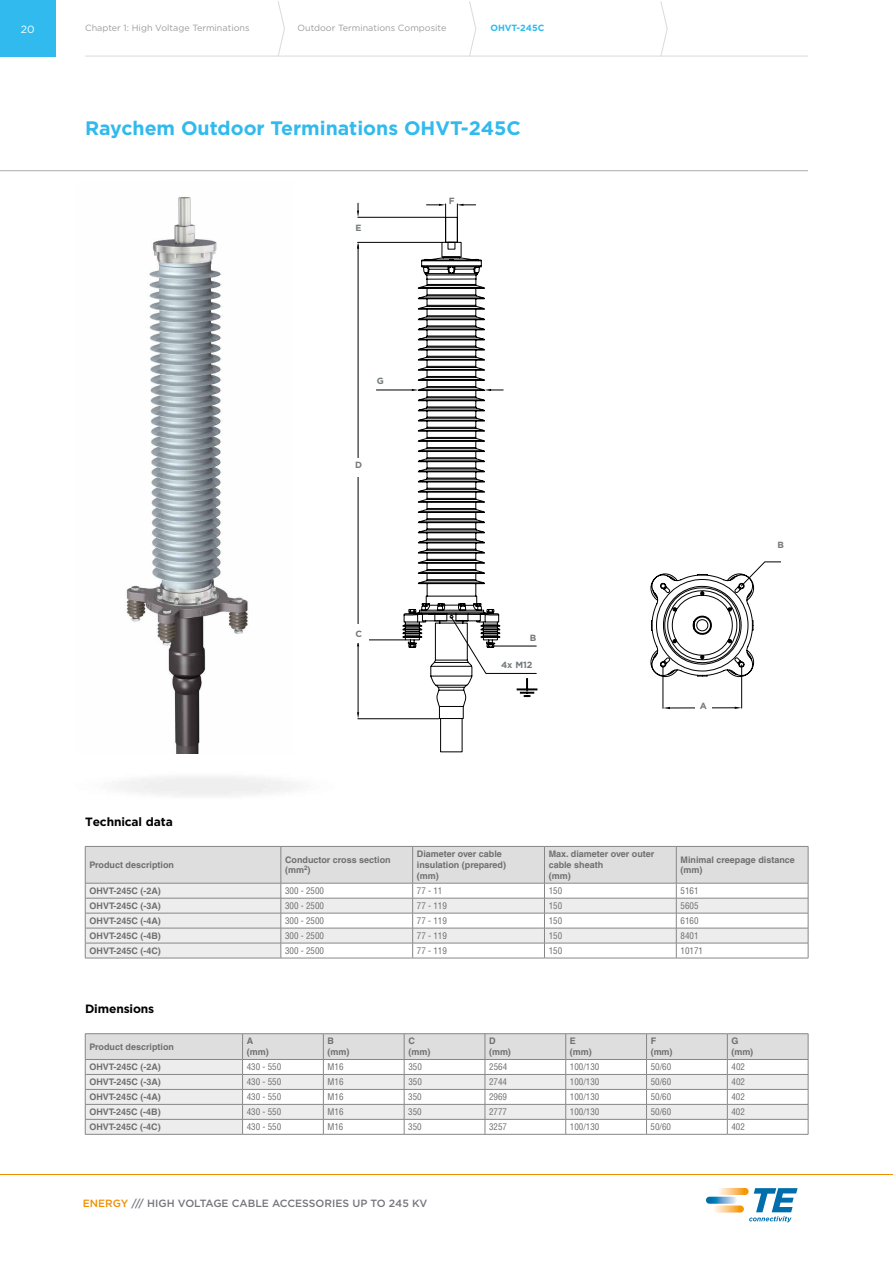
<style>
.page{position:relative;width:893px;height:1263px;background:#fff}
.page>*{position:absolute;margin:0;border:0;box-sizing:border-box;transform-origin:0 0}
.t1{font:700 19.5px "Gotham";color:#30baed}
.t2{font:700 12px "Gotham";letter-spacing:-.01em;color:#000}
.t3{font:500 10.5px "Gotham";color:#75767c}
.t4{font:10.5px "Gotham";color:#fff}
.t5{font:700 9px/10.8px "Helvetica LT Std";color:#706f6f}
.t6{font:condensed 9px "Helvetica LT Std";color:#706f6f}
.t7{font:9px "Gotham";color:#9d9d9c}
.t8{font:700 9px "Gotham";color:#73797c}
.t9{font:700 9px "Gotham";color:#30baed}
.s1{color:#f28e00}
</style>
<div class="page">
<div style="left:0;top:1px;width:55px;height:55px;background:#30baed"></div>
<hr style="left:85px;top:56px;width:723px;height:1px;background:#dadada">
<svg style="left:277px;top:1px;width:8px;height:56px"></svg>
<svg style="left:469px;top:1px;width:8px;height:56px"></svg>
<svg style="left:660px;top:1px;width:8px;height:56px"></svg>
<svg style="left:718px;top:1188px;width:31px;height:7px"></svg>
<svg style="left:713px;top:1205px;width:31px;height:7px"></svg>
<svg style="left:706px;top:1197px;width:31px;height:7px"></svg>
<svg style="left:749px;top:1188px;width:49px;height:34px"></svg>
<hr style="left:0;top:170px;width:808px;height:1px;background:#acabab">
<img style="left:126px;top:197px;width:122px;height:557px">
<svg style="left:85px;top:846px;width:724px;height:112px"></svg>
<hr style="left:85px;top:958px;width:196px;height:1px;background:#878787">
<hr style="left:281px;top:958px;width:132px;height:1px;background:#878787">
<hr style="left:413px;top:958px;width:131px;height:1px;background:#878787">
<hr style="left:544px;top:958px;width:132px;height:1px;background:#878787">
<hr style="left:676px;top:958px;width:132px;height:1px;background:#878787">
<hr style="left:85px;top:1033px;width:158px;height:1px;background:#878787">
<hr style="left:243px;top:1033px;width:80px;height:1px;background:#878787">
<hr style="left:323px;top:1033px;width:81px;height:1px;background:#878787">
<hr style="left:404px;top:1033px;width:81px;height:1px;background:#878787">
<hr style="left:485px;top:1033px;width:81px;height:1px;background:#878787">
<hr style="left:566px;top:1033px;width:80px;height:1px;background:#878787">
<hr style="left:646px;top:1033px;width:81px;height:1px;background:#878787">
<hr style="left:727px;top:1033px;width:81px;height:1px;background:#878787">
<hr style="left:85px;top:1134px;width:158px;height:1px;background:#878787">
<hr style="left:243px;top:1134px;width:80px;height:1px;background:#878787">
<hr style="left:323px;top:1134px;width:81px;height:1px;background:#878787">
<hr style="left:404px;top:1134px;width:81px;height:1px;background:#878787">
<hr style="left:485px;top:1134px;width:81px;height:1px;background:#878787">
<hr style="left:566px;top:1134px;width:80px;height:1px;background:#878787">
<hr style="left:646px;top:1134px;width:81px;height:1px;background:#878787">
<hr style="left:727px;top:1134px;width:81px;height:1px;background:#878787">
<svg style="left:85px;top:1034px;width:724px;height:100px"></svg>
<div style="left:445px;top:217px;width:13px;height:26px;border:1px solid #000"></div>
<div style="left:445px;top:204px;width:12px;height:39px;border:1px solid #000"></div>
<hr style="left:358px;top:646px;width:1px;height:66px;background:#000">
<hr style="left:358px;top:718px;width:81px;height:1px;background:#000">
<hr style="left:358px;top:640px;width:47px;height:1px;background:#000">
<svg style="left:357px;top:712px;width:2px;height:7px"></svg>
<hr style="left:358px;top:245px;width:1px;height:388px;background:#000">
<hr style="left:358px;top:217px;width:87px;height:1px;background:#000">
<svg style="left:357px;top:242px;width:2px;height:7px"></svg>
<hr style="left:358px;top:242px;width:84px;height:1px;background:#000">
<svg style="left:426px;top:204px;width:19px;height:2px"></svg>
<svg style="left:457px;top:204px;width:19px;height:2px"></svg>
<hr style="left:376px;top:390px;width:36px;height:1px;background:#000">
<svg style="left:357px;top:203px;width:2px;height:14px"></svg>
<svg style="left:402px;top:242px;width:136px;height:511px"></svg>
<div style="left:347px;top:458px;width:21px;height:18px;background:#fff"></div>
<div style="left:347px;top:624px;width:21px;height:19px;background:#fff"></div>
<svg style="left:650px;top:561px;width:131px;height:149px"></svg>
<div style="left:695px;top:702px;width:17px;height:17px;background:#fff"></div>
<p class="t4" style="left:21px;top:22px;width:15px">20</p>
<p class="t7" style="left:85px;top:22px;width:166px">Chapter 1: High Voltage Terminations</p>
<p class="t7" style="left:297px;top:22px;width:150px">Outdoor Terminations Composite</p>
<p class="t9" style="left:490px;top:22px;width:55px">OHVT-245C</p>
<h1 class="t1" style="left:85px;top:115px;width:437px">Raychem Outdoor Terminations OHVT-245C</h1>
<p class="t8" style="left:355px;top:222px;width:8px">E</p>
<p class="t8" style="left:377px;top:374px;width:9px">G</p>
<p class="t8" style="left:355px;top:459px;width:9px">D</p>
<p class="t8" style="left:355px;top:628px;width:8px">C</p>
<p class="t8" style="left:449px;top:195px;width:7px">F</p>
<p class="t8" style="left:530px;top:632px;width:8px">B</p>
<p class="t8" style="left:501px;top:659px;width:33px">4x M12</p>
<p class="t8" style="left:700px;top:700px;width:9px">A</p>
<p class="t8" style="left:777px;top:539px;width:8px">B</p>
<h2 class="t2" style="left:85px;top:814px;width:89px">Technical data</h2>
<p class="t5" style="left:89px;top:859px;width:86px">Product description</p>
<p class="t5" style="left:285px;top:854px;width:107px">Conductor cross section (mm<sup>2</sup>)</p>
<p class="t5" style="left:417px;top:848px;width:91px">Diameter over cable insulation (prepared) (mm)</p>
<p class="t5" style="left:549px;top:848px;width:107px">Max. diameter over outer cable sheath<br>(mm)</p>
<p class="t5" style="left:681px;top:854px;width:116px">Minimal creepage distance (mm)</p>
<p class="t5" style="left:89px;top:885px;width:73px">OHVT-245C (-2A)</p>
<p class="t6" style="left:285px;top:885px;width:40px">300 - 2500</p>
<p class="t6" style="left:417px;top:885px;width:27px">77 - 11</p>
<p class="t6" style="left:549px;top:885px;width:15px">150</p>
<p class="t6" style="left:681px;top:885px;width:19px">5161</p>
<p class="t5" style="left:89px;top:900px;width:73px">OHVT-245C (-3A)</p>
<p class="t6" style="left:285px;top:900px;width:40px">300 - 2500</p>
<p class="t6" style="left:417px;top:900px;width:31px">77 - 119</p>
<p class="t6" style="left:549px;top:900px;width:15px">150</p>
<p class="t6" style="left:681px;top:900px;width:19px">5605</p>
<p class="t5" style="left:90px;top:915px;width:73px">OHVT-245C (-4A)</p>
<p class="t6" style="left:285px;top:915px;width:40px">300 - 2500</p>
<p class="t6" style="left:417px;top:915px;width:31px">77 - 119</p>
<p class="t6" style="left:549px;top:915px;width:15px">150</p>
<p class="t6" style="left:681px;top:915px;width:19px">6160</p>
<p class="t5" style="left:90px;top:930px;width:73px">OHVT-245C (-4B)</p>
<p class="t6" style="left:285px;top:930px;width:40px">300 - 2500</p>
<p class="t6" style="left:417px;top:930px;width:31px">77 - 119</p>
<p class="t6" style="left:549px;top:930px;width:15px">150</p>
<p class="t6" style="left:681px;top:930px;width:19px">8401</p>
<p class="t5" style="left:90px;top:945px;width:73px">OHVT-245C (-4C)</p>
<p class="t6" style="left:285px;top:945px;width:40px">300 - 2500</p>
<p class="t6" style="left:417px;top:945px;width:31px">77 - 119</p>
<p class="t6" style="left:549px;top:945px;width:15px">150</p>
<p class="t6" style="left:681px;top:945px;width:24px">10171</p>
<h2 class="t2" style="left:85px;top:1001px;width:71px">Dimensions</h2>
<p class="t5" style="left:89px;top:1041px;width:86px">Product description</p>
<p class="t5" style="left:247px;top:1036px;width:23px">A (mm)</p>
<p class="t5" style="left:328px;top:1036px;width:23px">B (mm)</p>
<p class="t5" style="left:408px;top:1036px;width:23px">C (mm)</p>
<p class="t5" style="left:489px;top:1036px;width:23px">D (mm)</p>
<p class="t5" style="left:570px;top:1036px;width:23px">E (mm)</p>
<p class="t5" style="left:651px;top:1036px;width:23px">F (mm)</p>
<p class="t5" style="left:732px;top:1036px;width:23px">G (mm)</p>
<p class="t5" style="left:89px;top:1061px;width:73px">OHVT-245C (-2A)</p>
<p class="t6" style="left:247px;top:1061px;width:36px">430 - 550</p>
<p class="t6" style="left:328px;top:1061px;width:18px">M16</p>
<p class="t6" style="left:408px;top:1061px;width:15px">350</p>
<p class="t6" style="left:489px;top:1061px;width:19px">2564</p>
<p class="t6" style="left:570px;top:1061px;width:31px">100/130</p>
<p class="t6" style="left:651px;top:1061px;width:22px">50/60</p>
<p class="t6" style="left:731px;top:1061px;width:15px">402</p>
<p class="t5" style="left:89px;top:1076px;width:73px">OHVT-245C (-3A)</p>
<p class="t6" style="left:247px;top:1076px;width:36px">430 - 550</p>
<p class="t6" style="left:328px;top:1076px;width:18px">M16</p>
<p class="t6" style="left:408px;top:1076px;width:15px">350</p>
<p class="t6" style="left:489px;top:1076px;width:19px">2744</p>
<p class="t6" style="left:570px;top:1076px;width:31px">100/130</p>
<p class="t6" style="left:651px;top:1076px;width:22px">50/60</p>
<p class="t6" style="left:731px;top:1076px;width:15px">402</p>
<p class="t5" style="left:89px;top:1091px;width:73px">OHVT-245C (-4A)</p>
<p class="t6" style="left:247px;top:1091px;width:36px">430 - 550</p>
<p class="t6" style="left:328px;top:1091px;width:18px">M16</p>
<p class="t6" style="left:408px;top:1091px;width:15px">350</p>
<p class="t6" style="left:489px;top:1091px;width:19px">2969</p>
<p class="t6" style="left:570px;top:1091px;width:31px">100/130</p>
<p class="t6" style="left:651px;top:1091px;width:22px">50/60</p>
<p class="t6" style="left:731px;top:1091px;width:15px">402</p>
<p class="t5" style="left:89px;top:1106px;width:73px">OHVT-245C (-4B)</p>
<p class="t6" style="left:247px;top:1106px;width:36px">430 - 550</p>
<p class="t6" style="left:327px;top:1106px;width:18px">M16</p>
<p class="t6" style="left:408px;top:1106px;width:15px">350</p>
<p class="t6" style="left:489px;top:1106px;width:19px">2777</p>
<p class="t6" style="left:570px;top:1106px;width:31px">100/130</p>
<p class="t6" style="left:651px;top:1106px;width:22px">50/60</p>
<p class="t6" style="left:731px;top:1106px;width:15px">402</p>
<p class="t5" style="left:89px;top:1121px;width:73px">OHVT-245C (-4C)</p>
<p class="t6" style="left:247px;top:1121px;width:36px">430 - 550</p>
<p class="t6" style="left:327px;top:1121px;width:18px">M16</p>
<p class="t6" style="left:408px;top:1121px;width:15px">350</p>
<p class="t6" style="left:489px;top:1121px;width:19px">3257</p>
<p class="t6" style="left:570px;top:1121px;width:31px">100/130</p>
<p class="t6" style="left:651px;top:1121px;width:22px">50/60</p>
<p class="t6" style="left:731px;top:1121px;width:15px">402</p>
<p class="t3" style="left:83px;top:1196px;width:346px"><span class="s1">ENERGY</span> /// HIGH VOLTAGE CABLE ACCESSORIES UP TO 245 KV</p>
</div>
